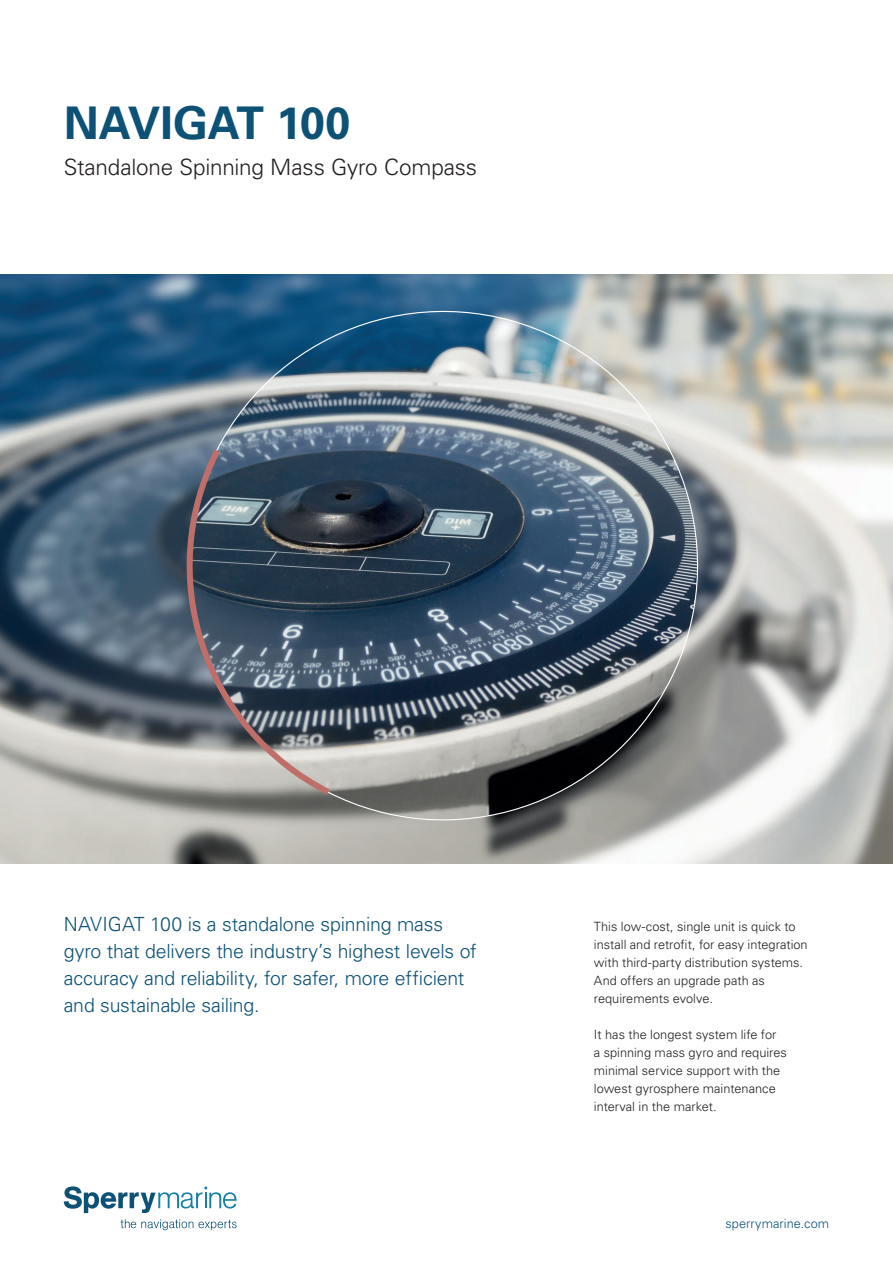
<style>
.page{position:relative;width:893px;height:1263px;background:#fff}
.page>*{position:absolute;margin:0;border:0;box-sizing:border-box;transform-origin:0 0}
.t1{font:700 45px "Univers LT";color:#0d5276}
.t2{font:300 22.5px "Univers LT";letter-spacing:-.01em;color:#231f20}
.t3{font:300 19.5px/27px "Univers LT Std";letter-spacing:-.01em;color:#0d5276}
.t4{font:300 12.75px/18px "Univers CE";color:#231f20}
.t5{font:300 12.75px "Univers CE";letter-spacing:.005em;color:#0d5276}
</style>
<div class="page">
<svg style="left:121px;top:1219px;width:72px;height:11px"></svg>
<svg style="left:199px;top:1220px;width:38px;height:10px"></svg>
<svg style="left:64px;top:1186px;width:173px;height:27px"></svg>
<img style="left:0;top:274px;width:893px;height:589px">
<img style="left:153px;top:274px;width:582px;height:583px">
<svg style="left:154px;top:443px;width:182px;height:357px;background:#596470"></svg>
<h1 class="t1" style="left:64px;top:97px;width:288px">NAVIGAT 100</h1>
<h2 class="t2" style="left:64px;top:154px;width:415px">Standalone Spinning Mass Gyro Compass</h2>
<h3 class="t3" style="left:64px;top:911px;width:414px">NAVIGAT 100 is a standalone spinning mass gyro that delivers the industry’s highest levels of accuracy and reliability, for safer, more efficient and sustainable sailing.</h3>
<p class="t4" style="left:594px;top:918px;width:215px">This low-cost, single unit is quick to install and retrofit, for easy integration with third-party distribution systems.<br>And offers an upgrade path as requirements evolve.</p>
<p class="t4" style="left:594px;top:1026px;width:194px">It has the longest system life for<br>a spinning mass gyro and requires minimal service support with the lowest gyrosphere maintenance interval in the market.</p>
<p class="t5" style="left:725px;top:1216px;width:105px">sperrymarine.com</p>
</div>
